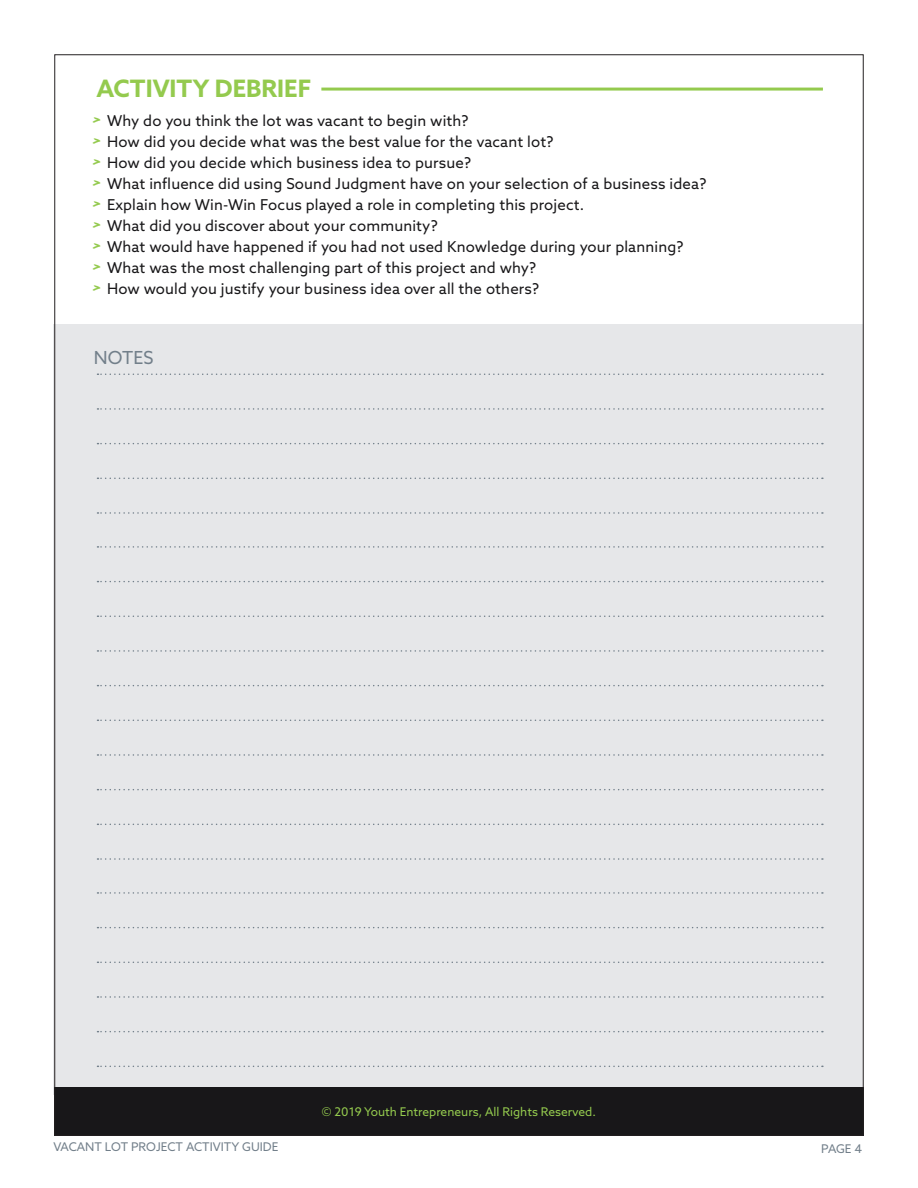
<style>
.page{position:relative;width:918px;height:1188px;background:#fff}
.page>*{position:absolute;margin:0;border:0;box-sizing:border-box;transform-origin:0 0}
.Subhead{font:700 24px "Azo Sans";color:#94ca4e}
.Subhead_-_Bold{font:18px "Azo Sans";color:#727f8a}
.t1{font:15px "Azo Sans";letter-spacing:.01em;color:#181719}
.Copyright_Informatio{font:12px "Azo Sans";color:#94ca4e}
.Copyright_Informatio-2{font:12px "Azo Sans";color:#727f8a}
</style>
<div class="page">
<div style="left:54px;top:324px;width:809px;height:771px;background:#e6e7e9"></div>
<div style="left:54px;top:1088px;width:810px;height:48px;background:#181719"></div>
<hr style="left:321px;top:88px;width:502px;height:3px;background:#94ca4e">
<svg style="left:97px;top:374px;width:726px;height:1px"></svg>
<svg style="left:97px;top:720px;width:726px;height:1px"></svg>
<svg style="left:97px;top:546px;width:726px;height:2px"></svg>
<svg style="left:97px;top:892px;width:726px;height:2px"></svg>
<svg style="left:97px;top:512px;width:726px;height:2px"></svg>
<svg style="left:97px;top:858px;width:726px;height:2px"></svg>
<svg style="left:97px;top:685px;width:726px;height:1px"></svg>
<svg style="left:97px;top:1031px;width:726px;height:1px"></svg>
<svg style="left:97px;top:443px;width:726px;height:1px"></svg>
<svg style="left:97px;top:789px;width:726px;height:1px"></svg>
<svg style="left:97px;top:616px;width:726px;height:1px"></svg>
<svg style="left:97px;top:962px;width:726px;height:1px"></svg>
<svg style="left:97px;top:408px;width:726px;height:2px"></svg>
<svg style="left:97px;top:754px;width:726px;height:2px"></svg>
<svg style="left:97px;top:581px;width:726px;height:1px"></svg>
<svg style="left:97px;top:927px;width:726px;height:1px"></svg>
<svg style="left:97px;top:1066px;width:726px;height:1px"></svg>
<svg style="left:97px;top:478px;width:726px;height:1px"></svg>
<svg style="left:97px;top:824px;width:726px;height:1px"></svg>
<svg style="left:97px;top:650px;width:726px;height:2px"></svg>
<svg style="left:97px;top:996px;width:726px;height:2px"></svg>
<p class="Subhead" style="left:96px;top:73px;width:216px">ACTIVITY DEBRIEF</p>
<p class="t1" style="left:94px;top:111px;width:376px"><sup>&gt;</sup> Why do you think the lot was vacant to begin with?</p>
<p class="t1" style="left:94px;top:132px;width:461px"><sup>&gt;</sup> How did you decide what was the best value for the vacant lot?</p>
<p class="t1" style="left:94px;top:153px;width:379px"><sup>&gt;</sup> How did you decide which business idea to pursue?</p>
<p class="t1" style="left:94px;top:174px;width:614px"><sup>&gt;</sup> What influence did using Sound Judgment have on your selection of a business idea?</p>
<p class="t1" style="left:94px;top:195px;width:492px"><sup>&gt;</sup> Explain how Win-Win Focus played a role in completing this project.</p>
<p class="t1" style="left:94px;top:216px;width:346px"><sup>&gt;</sup> What did you discover about your community?</p>
<p class="t1" style="left:94px;top:237px;width:591px"><sup>&gt;</sup> What would have happened if you had not used Knowledge during your planning?</p>
<p class="t1" style="left:94px;top:258px;width:444px"><sup>&gt;</sup> What was the most challenging part of this project and why?</p>
<p class="t1" style="left:94px;top:279px;width:447px"><sup>&gt;</sup> How would you justify your business idea over all the others?</p>
<p class="Subhead_-_Bold" style="left:94px;top:346px;width:61px">NOTES</p>
<p class="Copyright_Informatio" style="left:322px;top:1104px;width:276px">© 2019 Youth Entrepreneurs, All Rights Reserved.</p>
<p class="Copyright_Informatio-2" style="left:54px;top:1139px;width:226px">VACANT LOT PROJECT ACTIVITY GUIDE</p>
<p class="Copyright_Informatio-2" style="left:821px;top:1141px;width:43px">PAGE 4</p>
</div>
